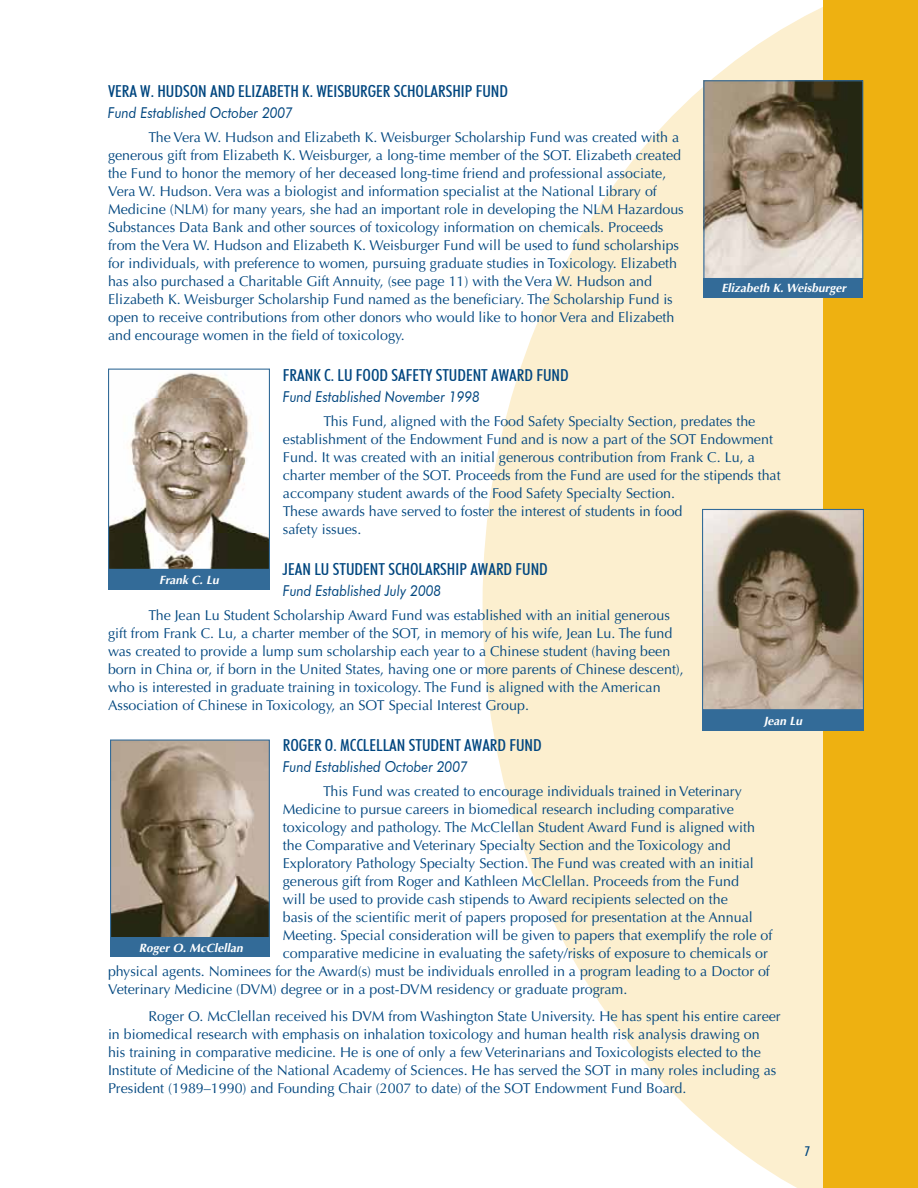
<style>
.page{position:relative;width:918px;height:1188px;background:#fff}
.page>*{position:absolute;margin:0;border:0;box-sizing:border-box;transform-origin:0 0}
.t1{font:500 condensed 16.5px "Futura BT";color:#00467f;scale:1.05 1}
.t2{font:italic 15px "Futura BT";color:#00467f;scale:.9 1}
.t3{font:14.25px/18px "Optima";color:#00467f}
.t4{font:500 condensed 13.5px "Futura BT";color:#00467f}
.t5{font:italic 700 12px "Optima";color:#fff}
</style>
<div class="page">
<svg style="left:483px;top:0;width:341px;height:1188px;fill:#fcefcf"></svg>
<div style="left:824px;top:0;width:94px;height:1188px;background:#eeb111"></div>
<img style="left:705px;top:82px;width:156px;height:195px">
<div style="left:703px;top:80px;width:160px;height:199px;border:1px solid #336b98"></div>
<div style="left:703px;top:278px;width:160px;height:20px;background:#336b98"></div>
<img style="left:110px;top:372px;width:158px;height:196px">
<div style="left:108px;top:369px;width:162px;height:201px;border:1px solid #336b98"></div>
<div style="left:108px;top:570px;width:162px;height:20px;background:#336b98"></div>
<img style="left:704px;top:511px;width:158px;height:197px">
<div style="left:702px;top:509px;width:162px;height:201px;border:1px solid #336b98"></div>
<div style="left:702px;top:710px;width:162px;height:21px;background:#336b98"></div>
<img style="left:112px;top:741px;width:156px;height:195px">
<div style="left:110px;top:739px;width:160px;height:199px;border:1px solid #336b98"></div>
<div style="left:110px;top:937px;width:160px;height:20px;background:#336b98"></div>
<p class="t1" style="left:108px;top:81px;width:72px">VERA W. HUDSON</p>
<p class="t1" style="left:210px;top:81px;width:65px">AND ELIZABETH</p>
<p class="t1" style="left:302px;top:81px;width:102px">K. WEISBURGER SCHOL</p>
<p class="t1" style="left:431px;top:81px;width:66px">ARSHIP FUND</p>
<p class="t2" style="left:108px;top:103px;width:207px">Fund Established October 2007</p>
<p class="t3" style="left:108px;top:129px;width:577px;text-indent:40px">The Vera W. Hudson and Elizabeth K. Weisburger Scholarship Fund was created with a generous gift from Elizabeth K. Weisburger, a long-time member of the SOT. Elizabeth created the Fund to honor the memory of her deceased long-time friend and professional associate, Vera W. Hudson. Vera was a biologist and information specialist at the National Library of Medicine (NLM) for many years, she had an important role in developing the NLM Hazardous Substances Data Bank and other sources of toxicology information on chemicals. Proceeds from the Vera W. Hudson and Elizabeth K. Weisburger Fund will be used to fund scholarships for individuals, with preference to women, pursuing graduate studies in Toxicology. Elizabeth has also purchased a Charitable Gift Annuity, (see page 11) with the Vera W. Hudson and Elizabeth K. Weisburger Scholarship Fund named as the beneficiary. The Scholarship Fund is open to receive contributions from other donors who would like to honor Vera and Elizabeth and encourage women in the field of toxicology.</p>
<p class="t1" style="left:283px;top:365px;width:85px">FRANK C. LU FOOD</p>
<p class="t1" style="left:391px;top:365px;width:21px">SAFETY</p>
<p class="t1" style="left:436px;top:365px;width:29px">STUDENT</p>
<p class="t1" style="left:491px;top:365px;width:66px">AWARD FUND</p>
<p class="t2" style="left:283px;top:387px;width:220px">Fund Established November 1998</p>
<p class="t3" style="left:283px;top:413px;width:499px;text-indent:40px">This Fund, aligned with the Food Safety Specialty Section, predates the establishment of the Endowment Fund and is now a part of the SOT Endowment Fund. It was created with an initial generous contribution from Frank C. Lu, a charter member of the SOT. Proceeds from the Fund are used for the stipends that accompany student awards of the Food Safety Specialty Section.<br>These awards have served to foster the interest of students in food<br>safety issues.</p>
<p class="t1" style="left:283px;top:559px;width:77px">JEAN LU STUDENT</p>
<p class="t1" style="left:388px;top:559px;width:15px">SCHOL</p>
<p class="t1" style="left:425px;top:559px;width:109px">ARSH IP AWARD FUND</p>
<p class="t2" style="left:283px;top:581px;width:178px">Fund Established July 2008</p>
<p class="t3" style="left:108px;top:607px;width:577px;text-indent:40px">The Jean Lu Student Scholarship Award Fund was established with an initial generous gift from Frank C. Lu, a charter member of the SOT, in memory of his wife, Jean Lu. The fund was created to provide a lump sum scholarship each year to a Chinese student (having been born in China or, if born in the United States, having one or more parents of Chinese descent), who is interested in graduate training in toxicology. The Fund is aligned with the American Association of Chinese in Toxicology, an SOT Special Interest Group.</p>
<p class="t1" style="left:283px;top:735px;width:9px">ROGE</p>
<p class="t1" style="left:314px;top:735px;width:119px">R O. MCCLELLAN STUDENT</p>
<p class="t1" style="left:464px;top:735px;width:66px">AWARD FUND</p>
<p class="t2" style="left:283px;top:757px;width:207px">Fund Established October 2007</p>
<p class="t3" style="left:323px;top:782px;width:420px">This Fund was created to encourage individuals trained in Veterinary</p>
<p class="t3" style="left:283px;top:800px;width:453px">Medicine to pursue careers in biomedical research including comparative</p>
<p class="t3" style="left:283px;top:818px;width:474px">toxicology and pathology. The McClellan Student Award Fund is aligned with</p>
<p class="t3" style="left:283px;top:836px;width:449px">the Comparative and Veterinary Specialty Section and the Toxicology and</p>
<p class="t3" style="left:283px;top:854px;width:472px">Exploratory Pathology Specialty Section. The Fund was created with an initial</p>
<p class="t3" style="left:283px;top:872px;width:458px">generous gift from Roger and Kathleen McClellan. Proceeds from the Fund</p>
<p class="t3" style="left:283px;top:890px;width:446px">will be used to provide cash stipends to Award recipients selected on the</p>
<p class="t3" style="left:283px;top:908px;width:471px">basis of the scientific merit of papers proposed for presentation at the Annual</p>
<p class="t3" style="left:283px;top:926px;width:491px">Meeting. Special consideration will be given to papers that exemplify the role of</p>
<p class="t3" style="left:283px;top:944px;width:487px">comparative medicine in evaluating the safety/risks of exposure to chemicals or</p>
<p class="t3" style="left:108px;top:962px;width:663px">physical agents. Nominees for the Award(s) must be individuals enrolled in a program leading to a Doctor of</p>
<p class="t3" style="left:108px;top:980px;width:521px">Veterinary Medicine (DVM) degree or in a post-DVM residency or graduate program.</p>
<p class="t3" style="left:108px;top:1007px;width:674px;text-indent:40px">Roger O. McClellan received his DVM from Washington State University. He has spent his entire career in biomedical research with emphasis on inhalation toxicology and human health risk analysis drawing on his training in comparative medicine. He is one of only a few Veterinarians and Toxicologists elected to the Institute of Medicine of the National Academy of Sciences. He has served the SOT in many roles including as President (1989–1990) and Founding Chair (2007 to date) of the SOT Endowment Fund Board.</p>
<p class="t5" style="left:722px;top:281px;width:126px">Elizabeth K. Weisburger</p>
<p class="t5" style="left:159px;top:573px;width:61px">Frank C. Lu</p>
<p class="t5" style="left:764px;top:714px;width:40px">Jean Lu</p>
<p class="t5" style="left:139px;top:941px;width:106px">Roger O. McClellan</p>
<p class="t4" style="left:805px;top:1143px;width:7px">7</p>
</div>
